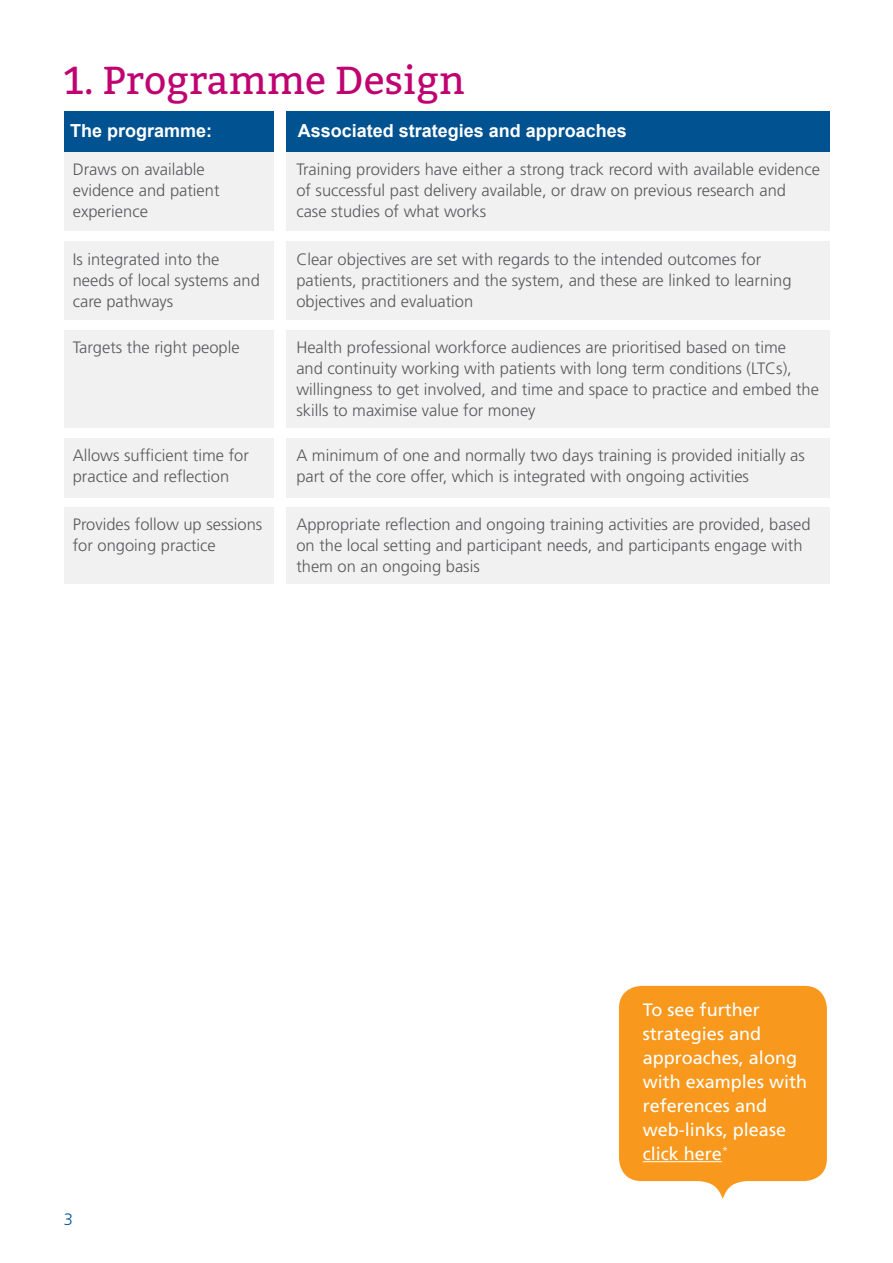
<style>
.page{position:relative;width:893px;height:1263px;background:#fff}
.page>*{position:absolute;margin:0;border:0;box-sizing:border-box;transform-origin:0 0}
.t1{font:39px "Bitter";color:#bf0371}
.t2{font:18px/24px "Frutiger";color:#fff}
.t3{font:700 18px "Arial";color:#fff}
.t4{font:300 16.5px/21px "Frutiger";color:#58595b}
.t5{font:300 16.5px "Frutiger";color:#005291}
</style>
<div class="page">
<div style="left:64px;top:141px;width:209px;height:90px;background:#f1f1f2"></div>
<div style="left:64px;top:242px;width:209px;height:78px;background:#f1f1f2"></div>
<div style="left:64px;top:330px;width:209px;height:98px;background:#f1f1f2"></div>
<div style="left:64px;top:438px;width:209px;height:59px;background:#f1f1f2"></div>
<div style="left:64px;top:508px;width:209px;height:76px;background:#f1f1f2"></div>
<div style="left:286px;top:141px;width:543px;height:90px;background:#f1f1f2"></div>
<div style="left:286px;top:242px;width:543px;height:78px;background:#f1f1f2"></div>
<div style="left:286px;top:330px;width:543px;height:98px;background:#f1f1f2"></div>
<div style="left:286px;top:438px;width:543px;height:59px;background:#f1f1f2"></div>
<div style="left:286px;top:508px;width:543px;height:76px;background:#f1f1f2"></div>
<div style="left:64px;top:112px;width:209px;height:40px;background:#005291"></div>
<div style="left:286px;top:112px;width:543px;height:40px;background:#005291"></div>
<svg style="left:619px;top:986px;width:208px;height:213px;background:#f8a231"></svg>
<hr style="left:643px;top:1161px;width:79px;height:1px;background:#fff">
<h1 class="t1" style="left:64px;top:52px;width:403px">1. Programme Design</h1>
<p class="t3" style="left:70px;top:119px;width:144px">The programme:</p>
<p class="t3" style="left:298px;top:119px;width:331px">Associated strategies and approaches</p>
<p class="t4" style="left:73px;top:159px;width:148px">Draws on available evidence and patient experience</p>
<p class="t4" style="left:73px;top:249px;width:189px">Is integrated into the needs of local systems and care pathways</p>
<p class="t4" style="left:73px;top:337px;width:168px">Targets the right people</p>
<p class="t4" style="left:296px;top:159px;width:525px">Training providers have either a strong track record with available evidence of successful past delivery available, or draw on previous research and case studies of what works</p>
<p class="t4" style="left:296px;top:249px;width:497px">Clear objectives are set with regards to the intended outcomes for patients, practitioners and the system, and these are linked to learning objectives and evaluation</p>
<p class="t4" style="left:296px;top:337px;width:524px">Health professional workforce audiences are prioritised based on time<br>and continuity working with patients with long term conditions (LTCs), willingness to get involved, and time and space to practice and embed the skills to maximise value for money</p>
<p class="t4" style="left:296px;top:445px;width:510px">A minimum of one and normally two days training is provided initially as part of the core offer, which is integrated with ongoing activities</p>
<p class="t4" style="left:296px;top:513px;width:516px">Appropriate reflection and ongoing training activities are provided, based on the local setting and participant needs, and participants engage with them on an ongoing basis</p>
<p class="t4" style="left:73px;top:445px;width:178px">Allows sufficient time for practice and reflection</p>
<p class="t4" style="left:73px;top:513px;width:191px">Provides follow up sessions for ongoing practice</p>
<p class="t5" style="left:64px;top:1210px;width:11px">3</p>
<p class="t2" style="left:643px;top:997px;width:166px">To see further strategies and approaches, along with examples with references and web-links, please click here<sup>*</sup></p>
</div>
